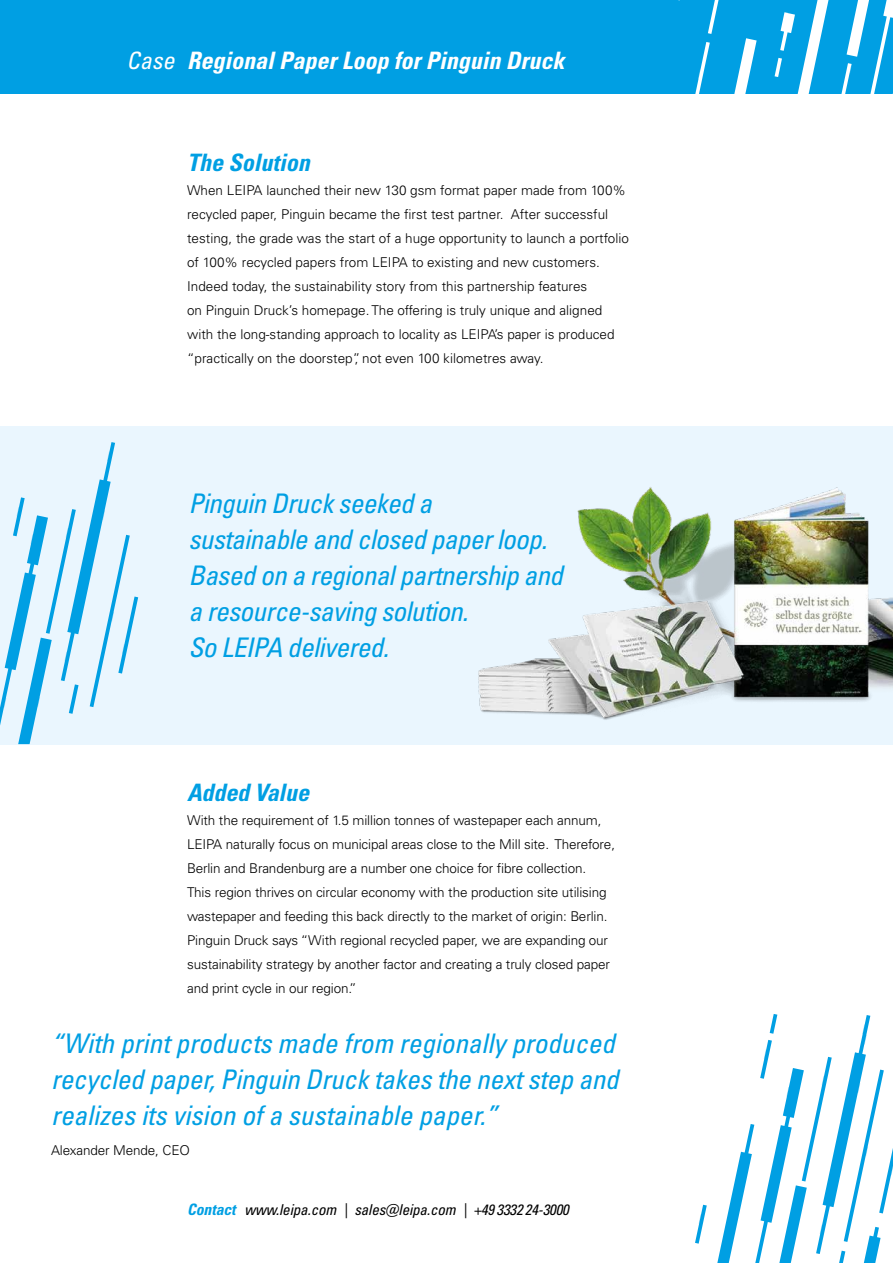
<style>
.page{position:relative;width:893px;height:1263px;background:#fff}
.page>*{position:absolute;margin:0;border:0;box-sizing:border-box;transform-origin:0 0}
.t1{font:italic condensed 27px/36px "Univers LT Pro";letter-spacing:-.01em;color:#009fe3}
.t2{font:italic 700 condensed 24px "Univers LT Pro";color:#fff}
.t3{font:italic 700 condensed 24px "Univers LT Pro";color:#009fe3}
.t4{font:italic condensed 15px "Univers LT Pro";letter-spacing:-.01em;color:#000}
.t5{font:300 13.5px/24px "Univers LT Pro 45";letter-spacing:-.01em;color:#000}
.s1{font-weight:400}
.s2{font-weight:700;font-size:15.75px;color:#009fe3}
</style>
<div class="page">
<div style="left:0;top:0;width:893px;height:93px;background:#009fe3"></div>
<div style="left:0;top:426px;width:893px;height:318px;background:#eaf6fe"></div>
<svg style="left:673px;top:0;width:84px;height:94px"></svg>
<svg style="left:775px;top:0;width:118px;height:94px"></svg>
<svg style="left:695px;top:1205px;width:12px;height:38px"></svg>
<svg style="left:717px;top:1014px;width:176px;height:249px"></svg>
<svg style="left:0;top:442px;width:138px;height:302px"></svg>
<img style="left:478px;top:487px;width:415px;height:233px">
<h2 class="t2" style="left:126px;top:46px;width:440px"><span class="s1">Case</span> Regional Paper Loop for Pinguin Druck</h2>
<h2 class="t3" style="left:187px;top:148px;width:124px">The Solution</h2>
<p class="t5" style="left:187px;top:178px;width:443px">When LEIPA launched their new 130 gsm format paper made from 100% recycled paper, Pinguin became the first test partner. After successful testing, the grade was the start of a huge opportunity to launch a portfolio of 100% recycled papers from LEIPA to existing and new customers.<br>Indeed today, the sustainability story from this partnership features<br>on Pinguin Druck’s homepage. The offering is truly unique and aligned with the long-standing approach to locality as LEIPA’s paper is produced “practically on the doorstep”, not even 100 kilometres away.</p>
<h1 class="t1" style="left:188px;top:485px;width:376px">Pinguin Druck seeked a<br>sustainable and closed paper loop.<br>Based on a regional partnership and a resource-saving solution.<br>So LEIPA delivered.</h1>
<h2 class="t3" style="left:187px;top:778px;width:123px">Added Value</h2>
<p class="t5" style="left:187px;top:808px;width:429px">With the requirement of 1.5 million tonnes of wastepaper each annum, LEIPA naturally focus on municipal areas close to the Mill site. Therefore, Berlin and Brandenburg are a number one choice for fibre collection.<br>This region thrives on circular economy with the production site utilising wastepaper and feeding this back directly to the market of origin: Berlin.<br>Pinguin Druck says “With regional recycled paper, we are expanding our sustainability strategy by another factor and creating a truly closed paper and print cycle in our region.”</p>
<h1 class="t1" style="left:51px;top:1025px;width:569px">“With print products made from regionally produced recycled paper, Pinguin Druck takes the next step and realizes its vision of a sustainable paper.”</h1>
<p class="t5" style="left:51px;top:1138px;width:140px">Alexander Mende, CEO</p>
<p class="t4" style="left:187px;top:1200px;width:383px"><span class="s2">Contact</span> www.leipa.com | sales@leipa.com | +49 3332 24-3000</p>
</div>
